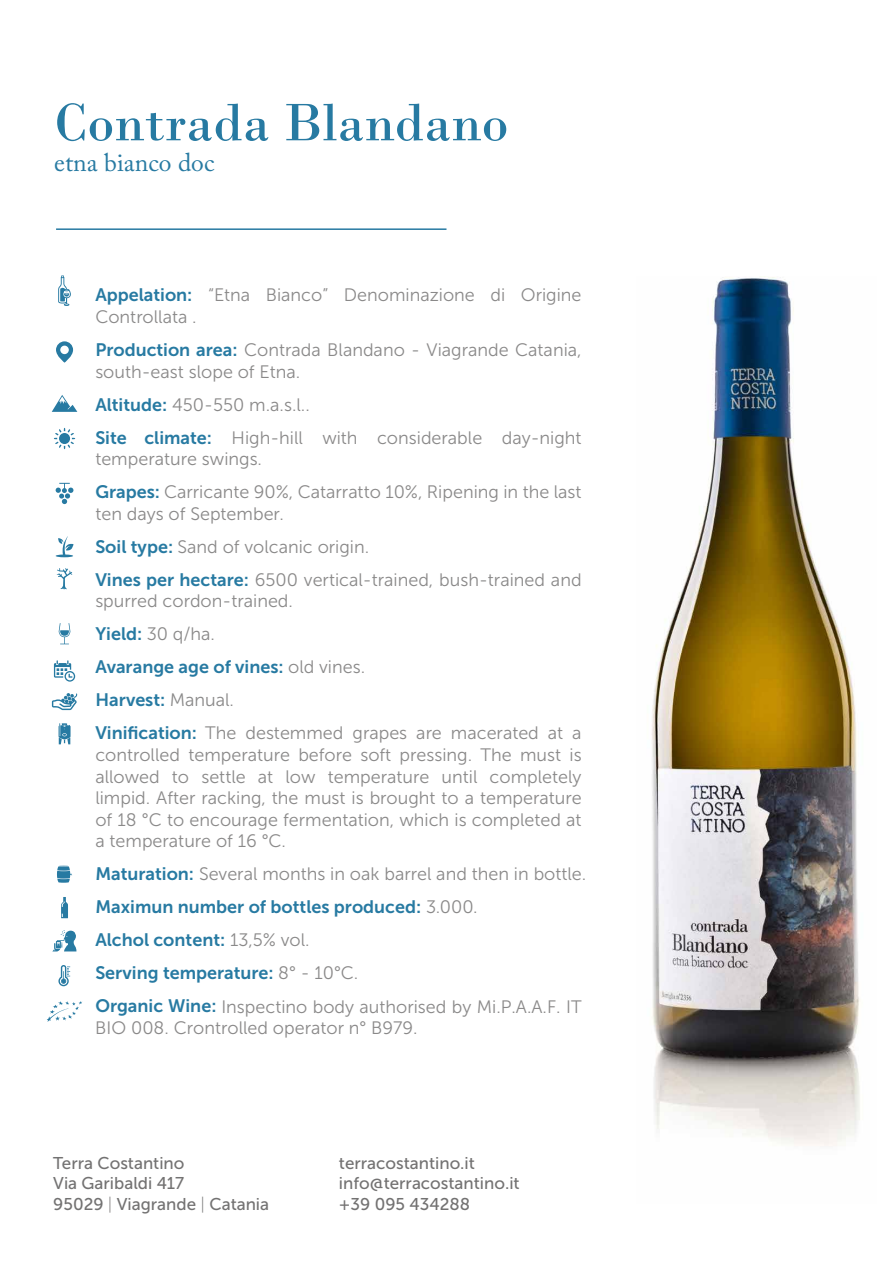
<style>
.page{position:relative;width:893px;height:1263px;background:#fff}
.page>*{position:absolute;margin:0;border:0;box-sizing:border-box;transform-origin:0 0}
.t1{font:55.5px "Bodoni";color:#277aa2}
.t2{font:25.5px "Adobe Caslon Pro";color:#277aa2}
.t3{font:18px/21.6px "Museo Sans 300";color:#8a8989}
.t4{font:18px/33px "Museo Sans 700";color:#277aa2}
.t5{font:16.95px/20.4px "Museo Sans 500";color:#737272}
.s1{font-family:"Museo Sans 700";color:#277aa2}
.s2{font-family:"Museo Sans 300";color:#8a8989}
.s3{font-family:"Museo Sans 100"}
</style>
<div class="page">
<img style="left:651px;top:277px;width:209px;height:869px">
<hr style="left:56px;top:228px;width:390px;height:2px;background:#277aa2">
<svg style="left:56px;top:341px;width:17px;height:22px"></svg>
<svg style="left:52px;top:395px;width:25px;height:17px"></svg>
<svg style="left:56px;top:483px;width:17px;height:21px"></svg>
<svg style="left:56px;top:536px;width:17px;height:21px"></svg>
<svg style="left:57px;top:568px;width:15px;height:21px"></svg>
<svg style="left:59px;top:623px;width:11px;height:21px"></svg>
<svg style="left:54px;top:660px;width:21px;height:22px"></svg>
<svg style="left:52px;top:693px;width:26px;height:17px"></svg>
<svg style="left:61px;top:897px;width:7px;height:21px"></svg>
<svg style="left:58px;top:965px;width:12px;height:21px"></svg>
<svg style="left:59px;top:723px;width:12px;height:21px"></svg>
<svg style="left:57px;top:866px;width:15px;height:17px"></svg>
<svg style="left:58px;top:275px;width:13px;height:31px"></svg>
<svg style="left:53px;top:930px;width:23px;height:21px"></svg>
<svg style="left:47px;top:1001px;width:35px;height:21px"></svg>
<svg style="left:54px;top:428px;width:21px;height:21px"></svg>
<h1 class="t1" style="left:54px;top:89px;width:456px">Contrada Blandano</h1>
<h2 class="t2" style="left:54px;top:147px;width:162px">etna bianco doc</h2>
<p class="t3" style="left:95px;top:285px;width:488px"><span class="s1">Appelation:</span> “Etna Bianco” Denominazione di Origine<br>Controllata .</p>
<p class="t3" style="left:95px;top:339px;width:488px"><span class="s1">Production area:</span> Contrada Blandano - Viagrande Catania, south-east slope of Etna.</p>
<p class="t3" style="left:95px;top:388px;width:488px;line-height:33px"><span class="s1">Altitude:</span> 450-550 m.a.s.l..<br><span class="s1">Site climate:</span> High-hill with considerable day-night</p>
<p class="t3" style="left:95px;top:443px;width:488px;line-height:33px">temperature swings.<br><span class="s1">Grapes:</span> Carricante 90%, Catarratto 10%, Ripening in the last</p>
<p class="t3" style="left:95px;top:497px;width:488px;line-height:33px">ten days of September.<br><span class="s1">Soil type:</span> Sand of volcanic origin.<br><span class="s1">Vines per hectare:</span> 6500 vertical-trained, bush-trained and</p>
<p class="t3" style="left:95px;top:585px;width:199px;line-height:33px">spurred cordon-trained.<br><span class="s1">Yield:</span> 30 q/ha.</p>
<p class="t4" style="left:95px;top:651px;width:271px">Avarange age of vines: <span class="s2">old vines.<br></span>Harvest: <span class="s2">Manual.</span></p>
<p class="t3" style="left:95px;top:722px;width:488px;text-align:justify"><span class="s1">Vinification:</span> The destemmed grapes are macerated at a controlled temperature before soft pressing. The must is allowed to settle at low temperature until completely limpid. After racking, the must is brought to a temperature of 18 °C to encourage fermentation, which is completed at a temperature of 16 °C.</p>
<p class="t3" style="left:95px;top:863px;width:492px"><span class="s1">Maturation:</span> Several months in oak barrel and then in bottle.</p>
<p class="t4" style="left:95px;top:891px;width:384px">Maximun number of bottles produced: <span class="s2">3.000.<br></span>Alchol content: <span class="s2">13,5% vol.<br></span>Serving temperature: <span class="s2">8° - 10°C.</span></p>
<p class="t3" style="left:95px;top:996px;width:488px"><span class="s1">Organic Wine:</span> Inspectino body authorised by Mi.P.A.A.F. IT<br>BIO 008. Crontrolled operator n° B979.</p>
<p class="t5" style="left:53px;top:1153px;width:217px">Terra Costantino<br>Via Garibaldi 417<br>95029 <span class="s3">|</span> Viagrande <span class="s3">|</span> Catania</p>
<p class="t5" style="left:339px;top:1153px;width:182px">terracostantino.it info@terracostantino.it +39 095 434288</p>
</div>
